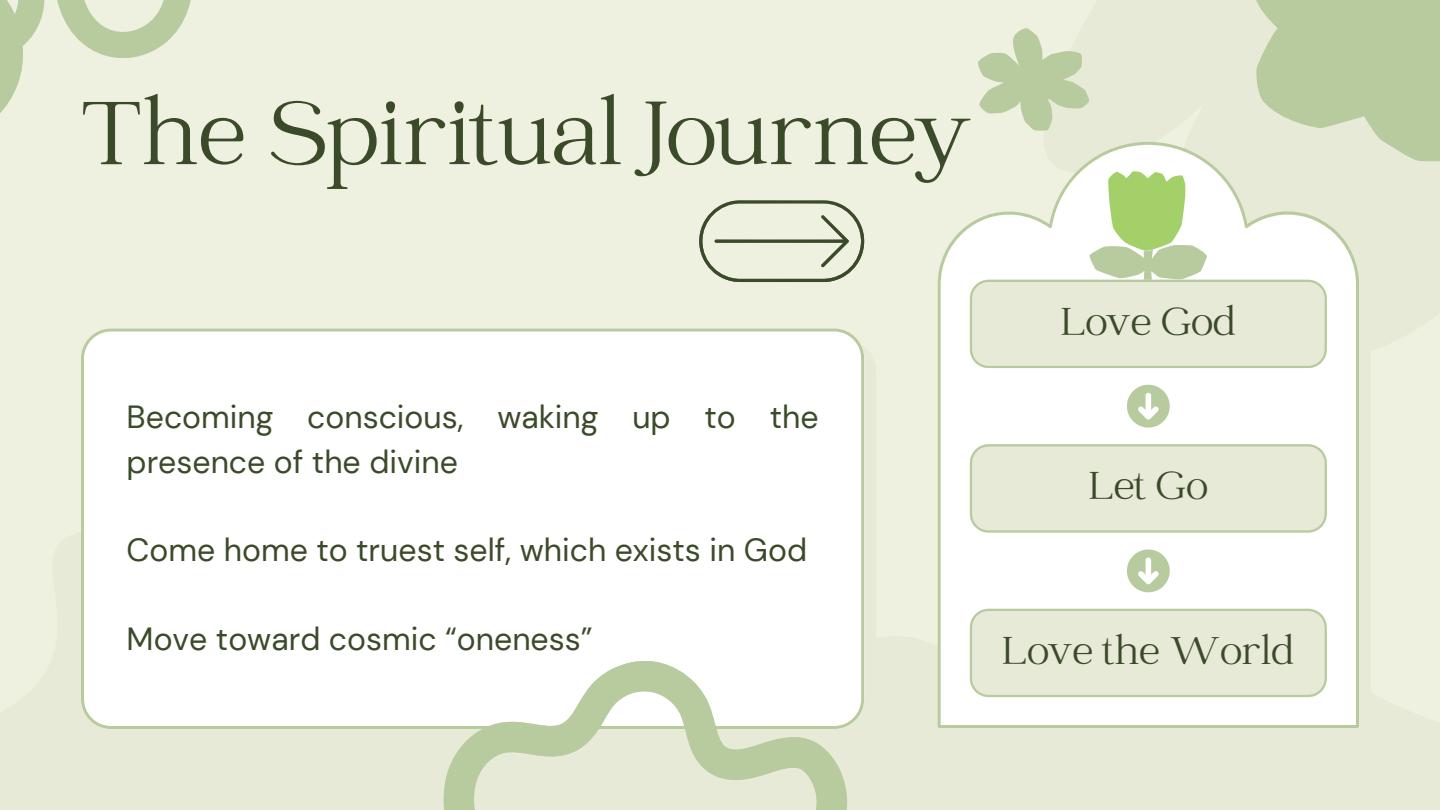
<style>
.page{position:relative;width:1440px;height:810px;background:#eef1e0}
.page>*{position:absolute;margin:0;border:0;box-sizing:border-box;transform-origin:0 0}
.t1{font:99px "Catchy Mager";color:#3b4b2a}
.t2{font:42.8px "Catchy Mager";color:#3b4b2a}
.t3{font:32px/44.2px "DM Sans";color:#3b4b2a}
</style>
<div class="page">
<svg style="left:938px;top:142px;width:421px;height:586px;background:#f9faf6"></svg>
<svg style="left:970px;top:171px;width:357px;height:197px"></svg>
<svg style="left:970px;top:609px;width:357px;height:88px"></svg>
<svg style="left:970px;top:444px;width:357px;height:89px"></svg>
<svg style="left:1127px;top:385px;width:43px;height:43px;background:#d0ddc0"></svg>
<svg style="left:1127px;top:550px;width:43px;height:42px;background:#d0dcbf"></svg>
<div style="left:93px;top:340px;width:783px;height:401px;background:#e7ead7;border-radius:30px"></div>
<div style="left:81px;top:329px;width:783px;height:400px;background:#fff"></div>
<svg style="left:978px;top:28px;width:111px;height:103px"></svg>
<svg style="left:1252px;top:0;width:188px;height:162px"></svg>
<svg style="left:0;top:0;width:191px;height:113px"></svg>
<svg style="left:699px;top:200px;width:165px;height:82px"></svg>
<svg style="left:415px;top:609px;width:449px;height:201px;fill:#fff"></svg>
<p class="t1" style="left:81px;top:86px;width:893px">The Spiritual Journey</p>
<p class="t3" style="left:127px;top:395px;width:693px">Becoming conscious, waking up to the presence of the divine</p>
<p class="t3" style="left:127px;top:528px;width:682px">Come home to truest self, which exists in God</p>
<p class="t3" style="left:127px;top:616px;width:468px">Move toward cosmic “oneness”</p>
<h1 class="t2" style="left:1061px;top:301px;width:177px">Love God</h1>
<p class="t2" style="left:1089px;top:465px;width:121px">Let Go</p>
<p class="t2" style="left:1002px;top:630px;width:294px">Love the World</p>
</div>
